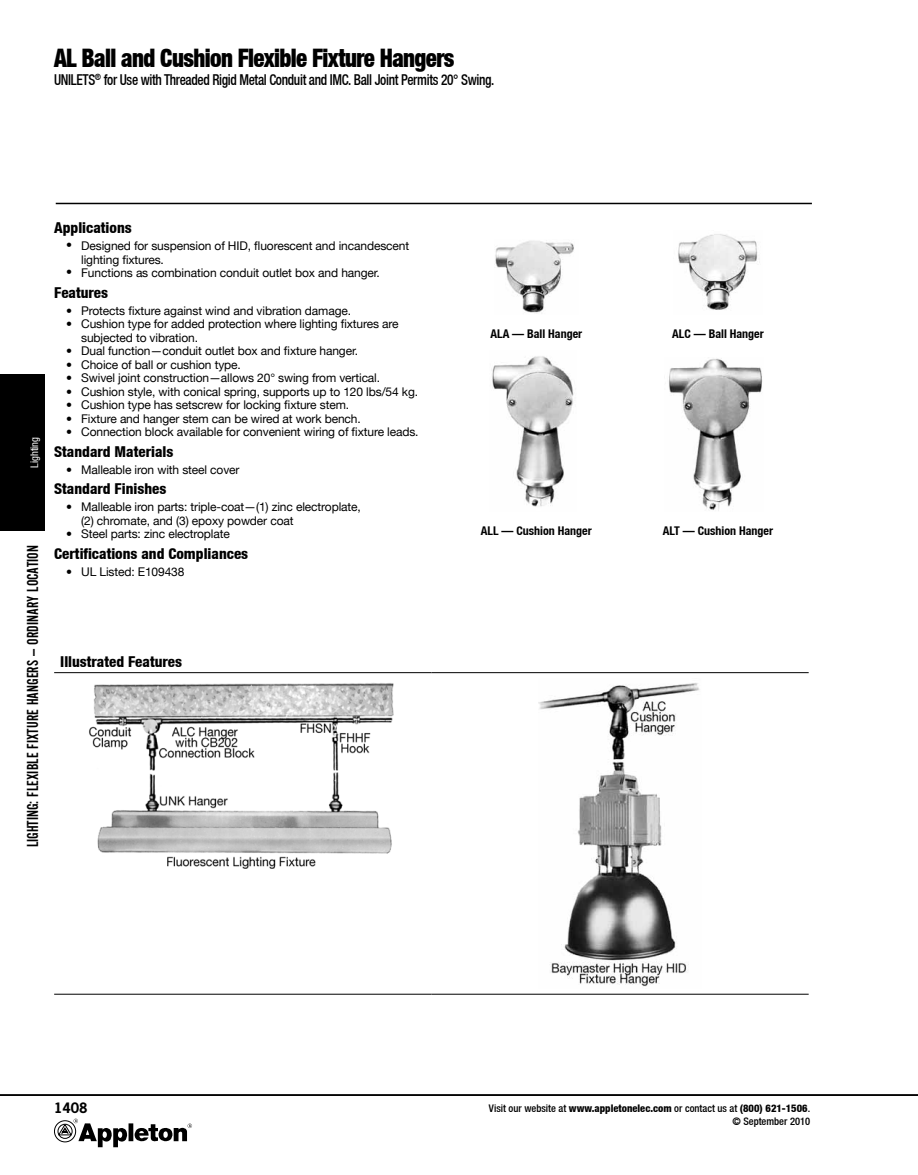
<style>
.page{position:relative;width:918px;height:1175px;background:#fff}
.page>*{position:absolute;margin:0;border:0;box-sizing:border-box;transform-origin:0 0}
.t1{font:900 condensed 25.5px "Helvetica Neue LT";letter-spacing:-.025em;color:#000;scale:.9 1}
.t2{font:16.5px "Alternate Gothic EF No Two";color:#000}
.t3{font:800 condensed 15px "Helvetica Neue LT";color:#000}
.t4{font:500 condensed 15px "Helvetica Neue LT";letter-spacing:-.025em;color:#000;scale:.89 1}
.t5{font:700 13.5px "News Gothic Std";color:#000}
.t6{font:12px/13.5px "Helvetica Neue LT";letter-spacing:-.01em;color:#000}
.t7{font:700 condensed 12px "Helvetica Neue LT";color:#000}
.t8{font:500 condensed 10.5px/12.6px "Helvetica Neue LT";color:#000;text-align:right}
.t9{font:condensed 10.5px "Helvetica Neue LT";color:#fff}
.s1{font-weight:800}
</style>
<div class="page">
<hr style="left:54px;top:672px;width:377px;height:1px;background:#000">
<hr style="left:431px;top:672px;width:377px;height:1px;background:#000">
<hr style="left:431px;top:993px;width:377px;height:1px;background:#000">
<hr style="left:54px;top:993px;width:377px;height:1px;background:#000">
<img style="left:89px;top:683px;width:305px;height:186px">
<img style="left:539px;top:683px;width:161px;height:304px">
<img style="left:495px;top:240px;width:79px;height:73px">
<img style="left:678px;top:234px;width:80px;height:76px">
<img style="left:492px;top:356px;width:82px;height:151px">
<img style="left:669px;top:358px;width:94px;height:153px">
<hr style="left:56px;top:203px;width:756px;height:1px;background:#000">
<div style="left:0;top:374px;width:45px;height:156px;background:#000"></div>
<hr style="left:129px;top:1123px;width:4px;height:18px;background:#000">
<svg style="left:135px;top:1123px;width:57px;height:19px"></svg>
<svg style="left:54px;top:1118px;width:73px;height:29px"></svg>
<hr style="left:0;top:1094px;width:918px;height:1px;background:#000">
<h1 class="t1" style="left:54px;top:42px;width:446px">AL Ball and Cushion Flexible Fixture Hangers</h1>
<p class="t4" style="left:54px;top:70px;width:496px">UNILETS<sup>®</sup> for Use with Threaded Rigid Metal Conduit and IMC. Ball Joint Permits 20° Swing.</p>
<p class="t9" style="left:28px;top:468px;width:33px;rotate:-90deg">Lighting</p>
<h2 class="t2" style="left:24px;top:847px;width:304px;rotate:-90deg">Lighting: Flexible Fixture Hangers — Ordinary Location</h2>
<p class="t3" style="left:54px;top:218px;width:79px">Applications</p>
<p class="t6" style="left:81px;top:239px;width:329px;text-indent:-15px">• Designed for suspension of HID, fluorescent and incandescent lighting fixtures.</p>
<p class="t6" style="left:66px;top:266px;width:315px">• Functions as combination conduit outlet box and hanger.</p>
<p class="t3" style="left:54px;top:283px;width:55px">Features</p>
<p class="t6" style="left:66px;top:303px;width:286px">• Protects fixture against wind and vibration damage.</p>
<p class="t6" style="left:81px;top:317px;width:319px;text-indent:-15px">• Cushion type for added protection where lighting fixtures are subjected to vibration.</p>
<p class="t6" style="left:66px;top:344px;width:293px">• Dual function—conduit outlet box and fixture hanger.</p>
<p class="t6" style="left:66px;top:357px;width:176px">• Choice of ball or cushion type.</p>
<p class="t6" style="left:66px;top:371px;width:315px">• Swivel joint construction—allows 20° swing from vertical.</p>
<p class="t6" style="left:66px;top:384px;width:353px">• Cushion style, with conical spring, supports up to 120 lbs/54 kg.</p>
<p class="t6" style="left:66px;top:398px;width:284px">• Cushion type has setscrew for locking fixture stem.</p>
<p class="t6" style="left:66px;top:411px;width:296px">• Fixture and hanger stem can be wired at work bench.</p>
<p class="t6" style="left:66px;top:425px;width:354px">• Connection block available for convenient wiring of fixture leads.</p>
<p class="t3" style="left:54px;top:442px;width:121px">Standard Materials</p>
<p class="t6" style="left:66px;top:462px;width:175px">• Malleable iron with steel cover</p>
<p class="t3" style="left:54px;top:479px;width:114px">Standard Finishes</p>
<p class="t6" style="left:81px;top:500px;width:281px;text-indent:-15px">• Malleable iron parts: triple-coat—(1) zinc electroplate, (2) chromate, and (3) epoxy powder coat</p>
<p class="t6" style="left:66px;top:527px;width:165px">• Steel parts: zinc electroplate</p>
<p class="t3" style="left:54px;top:544px;width:195px">Certifications and Compliances</p>
<p class="t6" style="left:66px;top:564px;width:120px">• UL Listed: E109438</p>
<p class="t3" style="left:60px;top:652px;width:123px">Illustrated Features</p>
<p class="t7" style="left:490px;top:327px;width:8px">ALA</p>
<p class="t7" style="left:512px;top:327px;width:71px">— Ball Hanger</p>
<p class="t7" style="left:672px;top:327px;width:93px">ALC — Ball Hanger</p>
<p class="t7" style="left:481px;top:523px;width:112px">ALL — Cushion Hanger</p>
<p class="t7" style="left:663px;top:523px;width:112px">ALT — Cushion Hanger</p>
<p class="t5" style="left:54px;top:1099px;width:35px">1408</p>
<p class="t8" style="left:489px;top:1102px;width:323px">Visit our website at <span class="s1">www.appletonelec.com</span> or contact us at <span class="s1">(800) 621-1506</span>. © September 2010</p>
</div>
